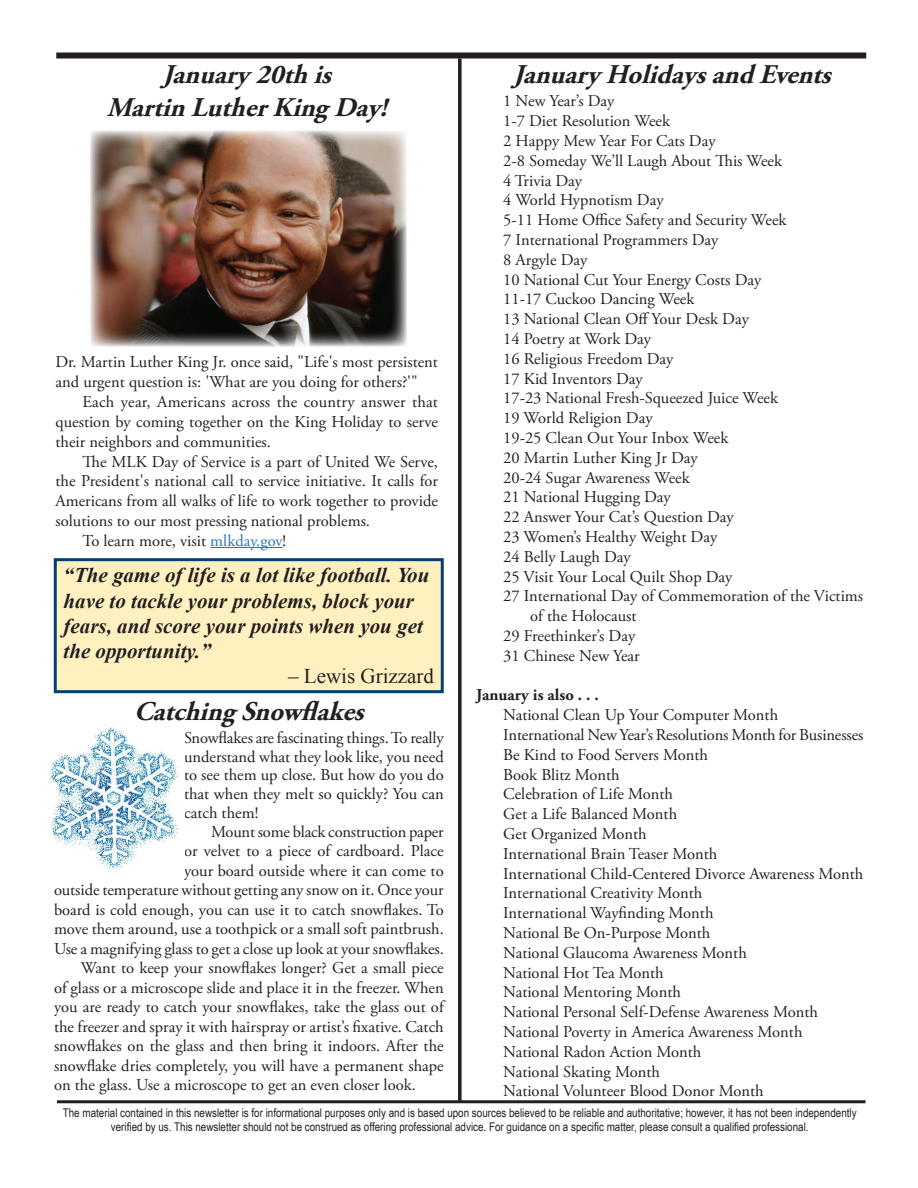
<style>
.page{position:relative;width:918px;height:1188px;background:#fff}
.page>*{position:absolute;margin:0;border:0;box-sizing:border-box;transform-origin:0 0}
.t1{font:italic 700 27px/32.4px "Adobe Garamond Pro";color:#231f20;text-align:center}
.t2{font:italic 700 21px/25.2px "Times New Roman";color:#231f20}
.t3{font:21px "Times New Roman";color:#231f20}
.t4{font:16.5px/19.8px "Adobe Garamond Pro";color:#231f20}
.t5{font:700 16.5px "Adobe Garamond Pro";color:#231f20}
.t6{font:12px/13.5px "Arial Narrow";color:#231f20;text-align:center}
.s1{color:#2876b9}
</style>
<div class="page">
<hr style="left:57px;top:1100px;width:809px;height:3px;background:#231f20">
<div style="left:56px;top:52px;width:810px;height:6px;background:#231f20"></div>
<svg style="left:458px;top:58px;width:4px;height:1043px;background:#3b3738"></svg>
<div style="left:55px;top:560px;width:387px;height:132px;background:#fef1bf"></div>
<div style="left:54px;top:558px;width:390px;height:135px;border:3px solid #014074"></div>
<hr style="left:210px;top:547px;width:73px;height:1px;background:#2876b9">
<img style="left:90px;top:131px;width:316px;height:215px">
<img style="left:50px;top:727px;width:129px;height:141px">
<h1 class="t1" style="left:107px;top:59px;width:290px">January 20this<br>MartinLutherKingDay !</h1>
<p class="t4" style="left:56px;top:352px;width:384px;line-height:20.5px">Dr. Martin Luther King Jr. once said, "Life's most persistent and urgent question is: 'What are you doing for others?'"</p>
<p class="t4" style="left:56px;top:393px;width:384px;text-align:justify;text-indent:27px">Each year, Americans across the country answer that question by coming together on the King Holiday to serve their neighbors and communities.</p>
<p class="t4" style="left:82px;top:452px;width:357px">The MLK Day of Service is a part of United We Serve,</p>
<p class="t4" style="left:56px;top:472px;width:384px">the President's national call to service initiative. It calls for</p>
<p class="t4" style="left:56px;top:492px;width:384px">Americans from all walks of life to work together to provide</p>
<p class="t4" style="left:56px;top:512px;width:316px">solutions to our most pressing national problems.</p>
<p class="t4" style="left:82px;top:531px;width:205px">To learn more, visit <span class="s1">mlkday.gov</span>!</p>
<p class="t2" style="left:64px;top:562px;width:367px">“The game of life is a lot like football. You have to tackle your problems, block your fears, and score your points when you get the opportunity.”</p>
<p class="t3" style="left:288px;top:662px;width:147px">– Lewis Grizzard</p>
<h1 class="t1" style="left:134px;top:695px;width:239px">CatchingSnowflakes</h1>
<p class="t4" style="left:184px;top:729px;width:261px;line-height:18.8px;text-align:justify">Snowflakes are fascinating things. To really understand what they look like, you need to see them up close. But how do you do that when they melt so quickly? You can catch them!</p>
<p class="t4" style="left:211px;top:822px;width:234px">Mount some black construction paper</p>
<p class="t4" style="left:184px;top:842px;width:261px">or velvet to a piece of cardboard. Place</p>
<p class="t4" style="left:184px;top:861px;width:261px">your board outside where it can come to</p>
<p class="t4" style="left:54px;top:881px;width:391px">outside temperature without getting any snow on it. Once your</p>
<p class="t4" style="left:54px;top:900px;width:391px">board is cold enough, you can use it to catch snowflakes. To</p>
<p class="t4" style="left:54px;top:920px;width:391px">move them around, use a toothpick or a small soft paintbrush.</p>
<p class="t4" style="left:54px;top:939px;width:391px">Use a magnifying glass to get a close up look at your snowflakes.</p>
<p class="t4" style="left:81px;top:959px;width:364px">Want to keep your snowflakes longer? Get a small piece</p>
<p class="t4" style="left:54px;top:978px;width:391px">of glass or a microscope slide and place it in the freezer. When</p>
<p class="t4" style="left:54px;top:998px;width:391px">you are ready to catch your snowflakes, take the glass out of</p>
<p class="t4" style="left:54px;top:1017px;width:391px">the freezer and spray it with hairspray or artist’s fixative. Catch</p>
<p class="t4" style="left:54px;top:1037px;width:391px">snowflakes on the glass and then bring it indoors. After the</p>
<p class="t4" style="left:54px;top:1056px;width:391px">snowflake dries completely, you will have a permanent shape</p>
<p class="t4" style="left:54px;top:1076px;width:363px">on the glass. Use a microscope to get an even closer look.</p>
<h1 class="t1" style="left:513px;top:59px;width:328px">January HolidaysandEvents</h1>
<p class="t4" style="left:503px;top:92px;width:113px">1 New Year’s Day</p>
<p class="t4" style="left:503px;top:112px;width:168px">1-7 Diet Resolution Week</p>
<p class="t4" style="left:503px;top:131px;width:214px">2 Happy Mew Year For Cats Day</p>
<p class="t4" style="left:503px;top:151px;width:280px">2-8 Someday We’ll Laugh About This Week</p>
<p class="t4" style="left:503px;top:171px;width:80px">4 Trivia Day</p>
<p class="t4" style="left:503px;top:191px;width:162px">4 World Hypnotism Day</p>
<p class="t4" style="left:503px;top:211px;width:285px">5-11 Home Office Safety and Security Week</p>
<p class="t4" style="left:503px;top:230px;width:217px">7 International Programmers Day</p>
<p class="t4" style="left:503px;top:250px;width:86px">8 Argyle Day</p>
<p class="t4" style="left:503px;top:270px;width:260px">10 National Cut Your Energy Costs Day</p>
<p class="t4" style="left:503px;top:290px;width:193px">11-17 Cuckoo Dancing Week</p>
<p class="t4" style="left:503px;top:310px;width:247px">13 National Clean Off Your Desk Day</p>
<p class="t4" style="left:503px;top:329px;width:149px">14 Poetry at Work Day</p>
<p class="t4" style="left:503px;top:349px;width:172px">16 Religious Freedom Day</p>
<p class="t4" style="left:503px;top:369px;width:141px">17 Kid Inventors Day</p>
<p class="t4" style="left:503px;top:389px;width:276px">17-23 National Fresh-Squeezed Juice Week</p>
<p class="t4" style="left:503px;top:409px;width:151px">19 World Religion Day</p>
<p class="t4" style="left:503px;top:428px;width:227px">19-25 Clean Out Your Inbox Week</p>
<p class="t4" style="left:503px;top:448px;width:196px">20 Martin Luther King Jr Day</p>
<p class="t4" style="left:503px;top:468px;width:188px">20-24 Sugar Awareness Week</p>
<p class="t4" style="left:503px;top:488px;width:169px">21 National Hugging Day</p>
<p class="t4" style="left:503px;top:508px;width:232px">22 Answer Your Cat’s Question Day</p>
<p class="t4" style="left:503px;top:527px;width:215px">23 Women’s Healthy Weight Day</p>
<p class="t4" style="left:503px;top:547px;width:129px">24 Belly Laugh Day</p>
<p class="t4" style="left:503px;top:567px;width:231px">25 Visit Your Local Quilt Shop Day</p>
<p class="t4" style="left:503px;top:587px;width:361px">27 International Day of Commemoration of the Victims</p>
<p class="t4" style="left:530px;top:607px;width:108px">of the Holocaust</p>
<p class="t4" style="left:503px;top:626px;width:134px">29 Freethinker’s Day</p>
<p class="t4" style="left:503px;top:646px;width:138px">31 Chinese New Year</p>
<p class="t5" style="left:476px;top:686px;width:124px">January is also . . .</p>
<p class="t4" style="left:503px;top:706px;width:362px">National Clean Up Your Computer Month International New Year’s Resolutions Month for Businesses Be Kind to Food Servers Month<br>Book Blitz Month<br>Celebration of Life Month<br>Get a Life Balanced Month<br>Get Organized Month<br>International Brain Teaser Month<br>International Child-Centered Divorce Awareness Month International Creativity Month<br>International Wayfinding Month<br>National Be On-Purpose Month<br>National Glaucoma Awareness Month<br>National Hot Tea Month<br>National Mentoring Month<br>National Personal Self-Defense Awareness Month National Poverty in America Awareness Month<br>National Radon Action Month<br>National Skating Month<br>National Volunteer Blood Donor Month</p>
<p class="t6" style="left:63px;top:1106px;width:795px">The material contained in this newsletter is for informational purposes only and is based upon sources believed to be reliable and authoritative; however, it has not been independently verified by us. This newsletter should not be construed as offering professional advice. For guidance on a specific matter, please consult a qualified professional.</p>
</div>
